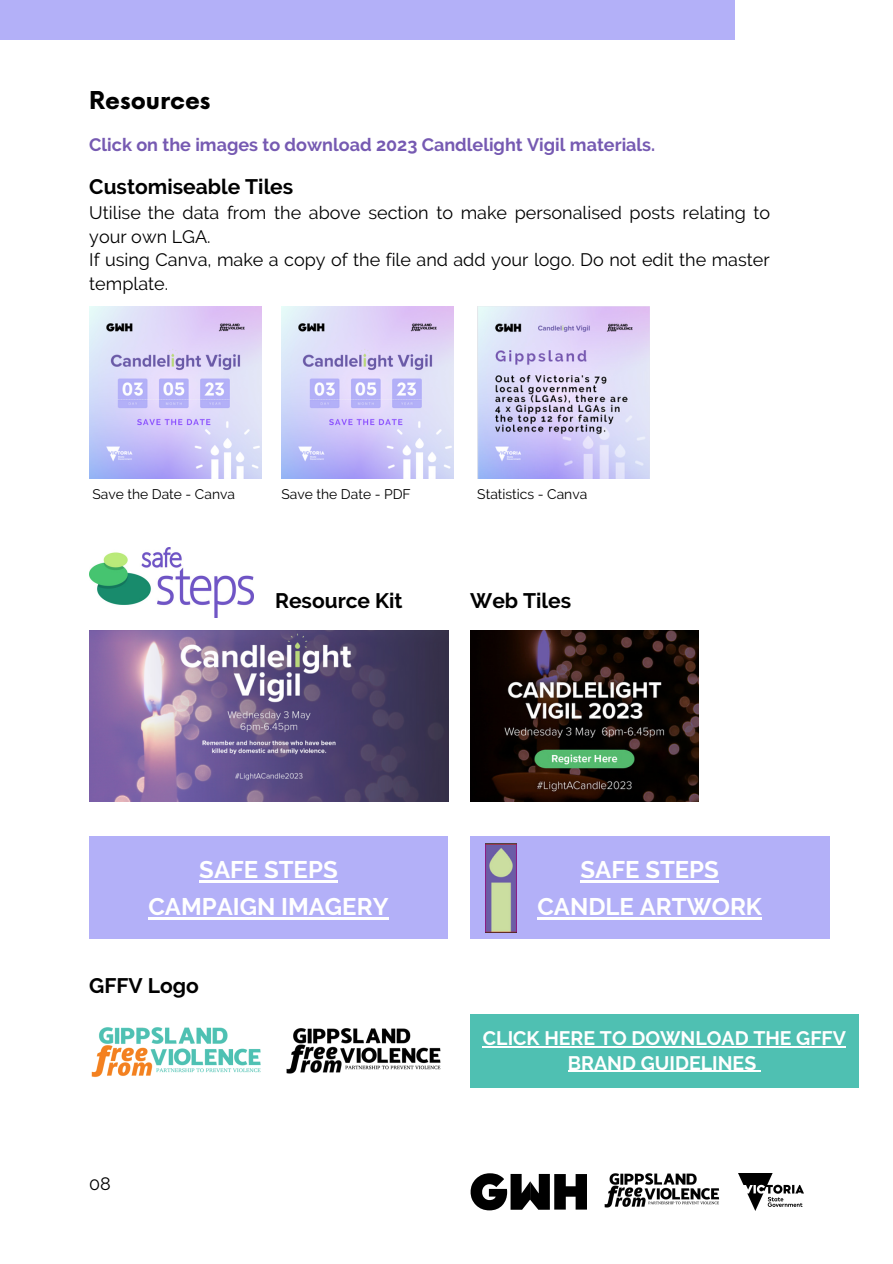
<style>
.page{position:relative;width:893px;height:1264px;background:#fff}
.page>*{position:absolute;margin:0;border:0;box-sizing:border-box;transform-origin:0 0}
.t1{font:700 24px/37px "Raleway";color:#fff;text-align:center}
.t2{font:700 24px "Now";color:#000}
.t3{font:700 21px "Raleway";color:#000}
.t4{font:700 19.5px/24.8px "Raleway";color:#fff;text-align:center}
.t5{font:18px/23.5px "Raleway";color:#000}
.t6{font:700 18px "Raleway";color:#765ab2}
.t7{font:13.8px "Raleway";color:#000}
</style>
<div class="page">
<svg style="left:0;top:38px;width:735px;height:2px"></svg>
<div style="left:0;top:0;width:734px;height:39px;background:#b3b0f8"></div>
<img style="left:738px;top:1173px;width:65px;height:37px">
<img style="left:604px;top:1173px;width:116px;height:35px">
<svg style="left:470px;top:1173px;width:117px;height:37px"></svg>
<img style="left:91px;top:1027px;width:170px;height:50px">
<img style="left:286px;top:1028px;width:155px;height:46px">
<div style="left:470px;top:1014px;width:388px;height:73px;background:#4fc0b2"></div>
<hr style="left:483px;top:1045px;width:362px;height:2px;background:#fff">
<hr style="left:568px;top:1070px;width:188px;height:1px;background:#fff">
<img style="left:89px;top:630px;width:359px;height:171px">
<img style="left:89px;top:307px;width:172px;height:172px">
<div style="left:89px;top:836px;width:358px;height:102px;background:#b3b0f8"></div>
<hr style="left:199px;top:880px;width:138px;height:2px;background:#fff">
<hr style="left:148px;top:917px;width:240px;height:2px;background:#fff">
<img style="left:470px;top:630px;width:228px;height:171px">
<img style="left:89px;top:548px;width:164px;height:69px">
<img style="left:281px;top:307px;width:172px;height:172px">
<div style="left:470px;top:836px;width:358px;height:102px;background:#b3b0f8"></div>
<hr style="left:580px;top:880px;width:139px;height:2px;background:#fff">
<hr style="left:537px;top:917px;width:225px;height:2px;background:#fff">
<img style="left:485px;top:843px;width:31px;height:89px">
<img style="left:477px;top:307px;width:172px;height:172px">
<h1 class="t2" style="left:89px;top:87px;width:123px">Resources</h1>
<p class="t6" style="left:89px;top:134px;width:567px">Click on the images to download 2023 Candlelight Vigil materials.</p>
<p class="t3" style="left:89px;top:175px;width:205px">Customiseable Tiles</p>
<p class="t5" style="left:89px;top:201px;width:682px">Utilise the data from the above section to make personalised posts relating to your own LGA.<br>If using Canva, make a copy of the file and add your logo. Do not edit the master template.</p>
<p class="t7" style="left:92px;top:486px;width:144px">Save the Date - Canva</p>
<p class="t7" style="left:281px;top:486px;width:131px">Save the Date - PDF</p>
<p class="t7" style="left:477px;top:486px;width:112px">Statistics - Canva</p>
<p class="t3" style="left:275px;top:588px;width:129px">Resource Kit</p>
<p class="t3" style="left:470px;top:588px;width:102px">Web Tiles</p>
<h1 class="t1" style="left:148px;top:850px;width:241px">SAFE STEPS<br>CAMPAIGN IMAGERY</h1>
<h1 class="t1" style="left:537px;top:850px;width:226px">SAFE STEPS<br>CANDLE ARTWORK</h1>
<p class="t3" style="left:89px;top:973px;width:111px">GFFV Logo</p>
<p class="t5" style="left:89px;top:1171px;width:23px">08</p>
<p class="t4" style="left:483px;top:1025px;width:364px">CLICK HERE TO DOWNLOAD THE GFFV<br>BRAND GUIDELINES</p>
</div>
